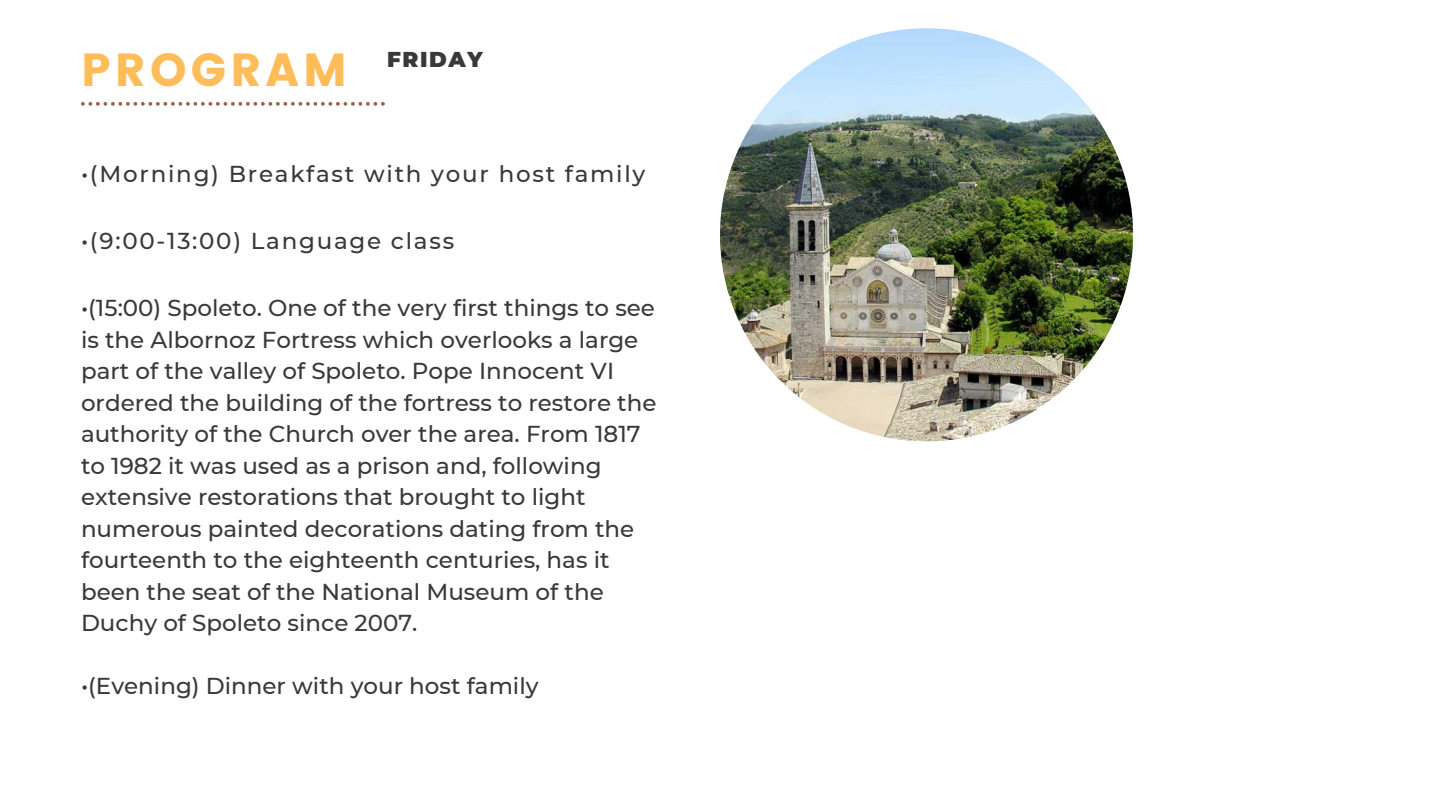
<style>
.page{position:relative;width:1440px;height:810px;background:#fff}
.page>*{position:absolute;margin:0;border:0;box-sizing:border-box;transform-origin:0 0}
.t1{font:46.3px "Poppins";letter-spacing:.09em;color:#ffbd59}
.t2{font:500 23px/31.5px "Montserrat";color:#393939}
.t3{font:500 23px "Montserrat";letter-spacing:.075em;color:#393939}
.t4{font:900 21.5px "Montserrat";letter-spacing:.075em;color:#393939}
</style>
<div class="page">
<svg style="left:81px;top:102px;width:304px;height:4px"></svg>
<img style="left:720px;top:28px;width:413px;height:413px;border-radius:50%">
<p class="t1" style="left:81px;top:43px;width:267px">PROGRAM</p>
<p class="t4" style="left:387px;top:46px;width:97px">FRIDAY</p>
<p class="t3" style="left:81px;top:160px;width:566px">•(Morning) Breakfast with your host family</p>
<p class="t3" style="left:81px;top:227px;width:375px">•(9:00-13:00) Language class</p>
<p class="t2" style="left:81px;top:292px;width:577px">•(15:00) Spoleto. One of the very first things to see is the Albornoz Fortress which overlooks a large part of the valley of Spoleto. Pope Innocent VI ordered the building of the fortress to restore the authority of the Church over the area. From 1817 to 1982 it was used as a prison and, following extensive restorations that brought to light numerous painted decorations dating from the fourteenth to the eighteenth centuries, has it been the seat of the National Museum of the Duchy of Spoleto since 2007.</p>
<p class="t2" style="left:81px;top:670px;width:459px">•(Evening) Dinner with your host family</p>
</div>
